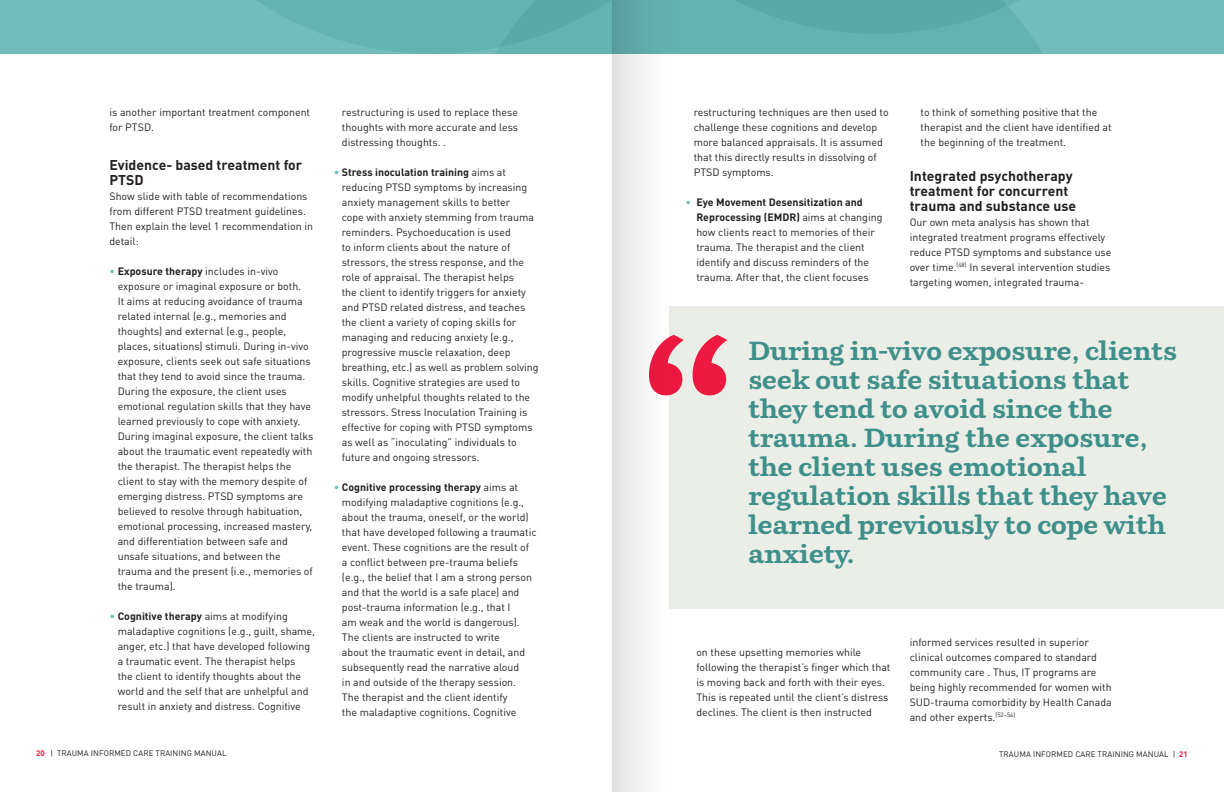
<style>
.page{position:relative;width:1224px;height:792px;background:#fff}
.page>*{position:absolute;margin:0;border:0;box-sizing:border-box;transform-origin:0 0}
.t1{font:700 200px "Parry";color:#ed1940}
.t2{font:700 26px/29px "Parry";color:#3f8f8b}
.t3{font:700 14px/15px "DIN";color:#231f20}
.t4{font:10.6px/15px "DIN";color:#231f20}
.t5{font:700 10.6px/15px "DIN";color:#231f20}
.t6{font:8px "DIN";letter-spacing:.01em;color:#231f20}
.s1{color:#70bdbb}
.s2{font-weight:700}
.s3{font-weight:400;color:#70bdbb}
.s4{font-weight:700;color:#ed1940}
</style>
<div class="page">
<div style="left:669px;top:307px;width:555px;height:302px;background:#ebeee6"></div>
<svg style="left:692px;top:335px;width:34px;height:60px"></svg>
<div style="left:0;top:0;width:1224px;height:54px;background:#70bdbb"></div>
<svg style="left:257px;top:0;width:785px;height:54px"></svg>
<svg style="left:612px;top:0;width:71px;height:792px"></svg>
<p class="t4" style="left:109px;top:105px;width:202px">is another important treatment component for PTSD .</p>
<h3 class="t3" style="left:109px;top:157px;width:194px">Evidence- based treatment for<br>PTSD</h3>
<p class="t4" style="left:109px;top:189px;width:205px">Show slide with table of recommendations from different PTSD treatment guidelines.<br>Then explain the level 1 recommendation in detail:</p>
<p class="t4" style="left:118px;top:264px;width:197px;text-indent:-8px"><span class="s1">•</span> <span class="s2">Exposure therapy</span> includes in-vivo exposure or imaginal exposure or both.<br>It aims at reducing avoidance of trauma related internal (e.g., memories and thoughts) and external (e.g., people, places, situations) stimuli. During in-vivo exposure, clients seek out safe situations that they tend to avoid since the trauma.<br>During the exposure, the client uses emotional regulation skills that they have learned previously to cope with anxiety.<br>During imaginal exposure, the client talks about the traumatic event repeatedly with the therapist. The therapist helps the client to stay with the memory despite of emerging distress. PTSD symptoms are believed to resolve through habituation, emotional processing, increased mastery, and differentiation between safe and unsafe situations, and between the trauma and the present (i.e., memories of the trauma).</p>
<p class="t4" style="left:118px;top:609px;width:199px;text-indent:-8px"><span class="s1">•</span> <span class="s2">Cognitive therapy</span> aims at modifying maladaptive cognitions (e.g., guilt, shame, anger, etc.) that have developed following a traumatic event. The therapist helps<br>the client to identify thoughts about the world and the self that are unhelpful and result in anxiety and distress. Cognitive</p>
<p class="t4" style="left:342px;top:105px;width:178px;text-align:justify">restructuring is used to replace these thoughts with more accurate and less distressing thoughts. .</p>
<p class="t4" style="left:342px;top:165px;width:198px;text-indent:-8px"><span class="s1">•</span> <span class="s2">Stress inoculation training</span> aims at reducing PTSD symptoms by increasing anxiety management skills to better<br>cope with anxiety stemming from trauma reminders. Psychoeducation is used<br>to inform clients about the nature of stressors, the stress response, and the role of appraisal. The therapist helps<br>the client to identify triggers for anxiety and PTSD related distress, and teaches the client a variety of coping skills for managing and reducing anxiety (e.g., progressive muscle relaxation, deep breathing, etc.) as well as problem solving skills. Cognitive strategies are used to modify unhelpful thoughts related to the stressors. Stress I noculation Training is effective for coping with PTSD symptoms as well as “inoculating” individuals to future and ongoing stressors.</p>
<p class="t4" style="left:342px;top:480px;width:196px;text-indent:-8px"><span class="s1">•</span> <span class="s2">Cognitive processing therapy</span> aims at modifying maladaptive cognitions (e.g., about the trauma, oneself, or the world) that have developed following a traumatic event. These cognitions are the result of a conflict between pre-trauma beliefs (e.g., the belief that I am a strong person and that the world is a safe place) and post-trauma information (e.g., that I<br>am weak and the world is dangerous).<br>The clients are instructed to write<br>about the traumatic event in detail, and subsequently read the narrative aloud<br>in and outside of the therapy session.<br>The therapist and the client identify<br>the maladaptive cognitions. Cognitive</p>
<p class="t4" style="left:694px;top:105px;width:196px">restructuring techniques are then used to challenge these cognitions and develop more balanced appraisals. It is assumed that this directly results in dissolving of PTSD symptoms.</p>
<p class="t5" style="left:696px;top:194px;width:168px;text-indent:-11px"><span class="s3">•</span> Eye Movement Desensitization and<br>Reprocessing (EMDR</p>
<p class="t4" style="left:696px;top:210px;width:188px;text-indent:100px"><span class="s2">)</span> aims at changing how clients react to memories of their trauma. The therapist and the client identify and discuss reminders of the trauma. After that, the client focuses</p>
<p class="t4" style="left:921px;top:104px;width:192px">to think of something positive that the therapist and the client have identified at the beginning of the treatment.</p>
<h3 class="t3" style="left:910px;top:168px;width:168px">Integrated psychotherapy treatment for concurrent trauma and substance use</h3>
<p class="t4" style="left:910px;top:214px;width:203px">Our own meta analysis has shown that integrated treatment programs effectively reduce PTSD symptoms and substance use over time.<sup>(48)</sup> I n several intervention studies targeting women, integrated trauma-</p>
<h1 class="t1" style="left:639px;top:280px;width:101px">“</h1>
<h2 class="t2" style="left:748px;top:335px;width:430px">During in-vivo exposure, clients seek out safe situations that they tend to avoid since the trauma. During the exposure, the client uses emotional regulation skills that they have learned previously to cope with anxiety.</h2>
<p class="t4" style="left:696px;top:644px;width:196px">on these upsetting memories while following the therapist’s finger which that is moving back and forth with their eyes.<br>This is repeated until the client’s distress declines. The client is then instructed</p>
<p class="t4" style="left:910px;top:634px;width:204px">informed services resulted in superior clinical outcomes compared to standard community care . Thus, IT programs are being highly recommended for women with SUD-trauma comorbidity by Health Canada and other experts.<sup>(52–54)</sup></p>
<p class="t6" style="left:36px;top:748px;width:190px"><span class="s4">20</span> | trauma informed care training manual</p>
<p class="t6" style="left:999px;top:749px;width:190px">trauma informed care training manuaL | <span class="s4">21</span></p>
</div>
